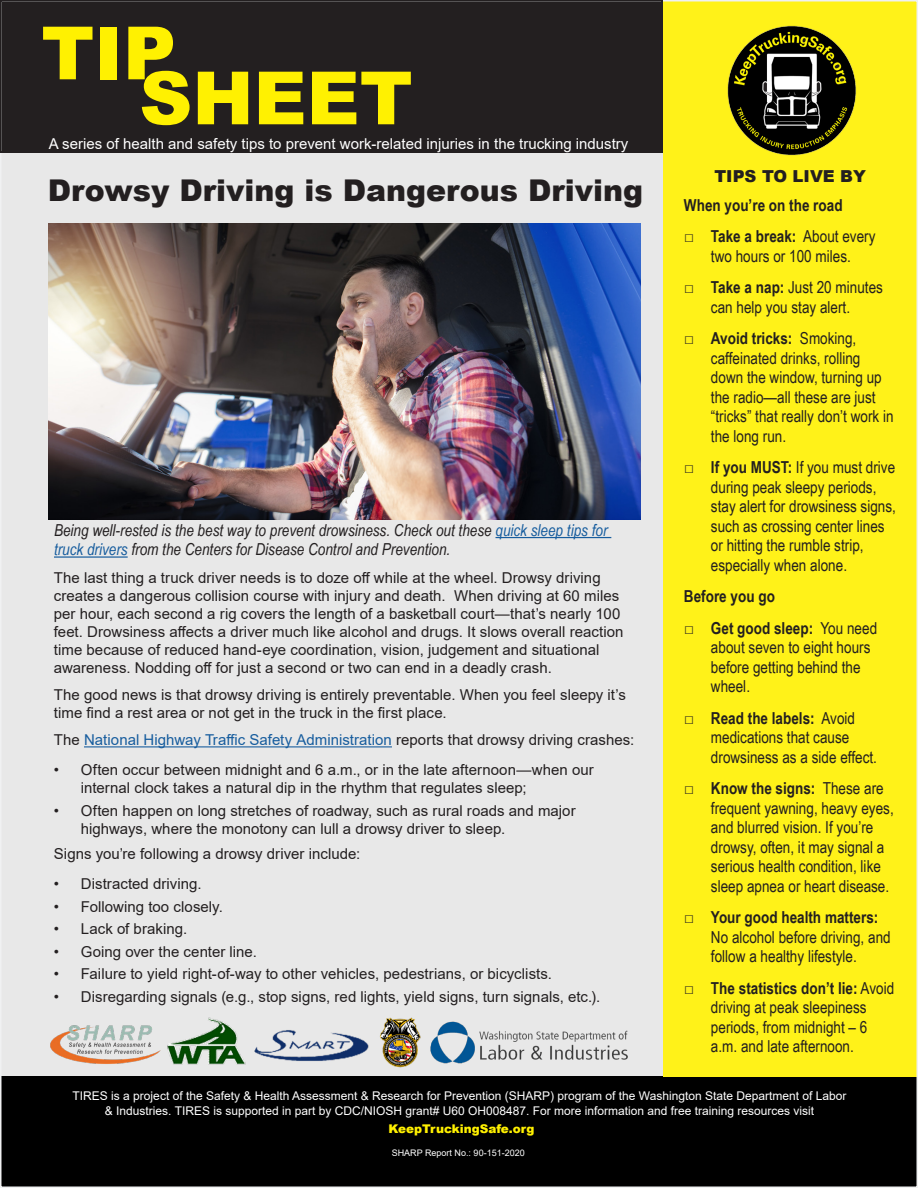
<style>
.page{position:relative;width:918px;height:1188px;background:#fff}
.page>*{position:absolute;margin:0;border:0;box-sizing:border-box;transform-origin:0 0}
.t1{font:900 73.5px "Arial";color:#fff101}
.t2{font:900 30px "Arial";color:#231f20}
.t3{font:16.5px/19.5px "Arial Narrow";color:#231f20}
.t4{font:italic 16.5px/19.5px "Arial Narrow";color:#231f20}
.t5{font:700 16.5px "Arial Narrow";color:#231f20}
.t6{font:900 16.5px "Arial";color:#231f20}
.t7{font:16.5px "Arial";color:#231f20}
.t8{font:15px/22.5px "Arial";letter-spacing:.005em;color:#231f20}
.t9{font:15px "Arial";color:#fff}
.t10{font:15px "Arial";letter-spacing:.005em;color:#175d9e}
.t11{font:12px/14.4px "Arial";color:#fff;text-align:center}
.t12{font:900 12px "Arial";color:#fff101}
.t13{font:9px "Arial";color:#fff}
.s1{font-weight:700}
.s2{color:#175d9e}
.s3{color:#231f20}
</style>
<div class="page">
<div style="left:1px;top:1px;width:916px;height:1186px;background:#e8e8e8"></div>
<div style="left:0;top:1076px;width:918px;height:112px;background:#000"></div>
<div style="left:1px;top:1px;width:661px;height:151px;background:#231f20"></div>
<div style="left:663px;top:0;width:255px;height:1076px;background:#fff219"></div>
<div style="left:0;top:0;width:663px;height:153px;border:2px solid #231f20"></div>
<img style="left:49px;top:224px;width:592px;height:296px">
<hr style="left:496px;top:537px;width:115px;height:1px;background:#175d9e">
<hr style="left:54px;top:556px;width:74px;height:2px;background:#175d9e">
<hr style="left:84px;top:746px;width:308px;height:1px;background:#175d9e">
<img style="left:50px;top:1017px;width:578px;height:51px">
<img style="left:727px;top:25px;width:129px;height:131px">
<h1 class="t1" style="left:41px;top:0;width:136px">TIP</h1>
<h1 class="t1" style="left:139px;top:45px;width:275px">SHEET</h1>
<p class="t9" style="left:49px;top:134px;width:581px">A series of health and safety tips to prevent work-related injuries in the trucking industry</p>
<h2 class="t2" style="left:48px;top:168px;width:597px">Drowsy Driving is Dangerous Driving</h2>
<h3 class="t6" style="left:714px;top:164px;width:153px">TIPS TO LIVE BY</h3>
<h4 class="t5" style="left:684px;top:193px;width:160px">When you’re on the road</h4>
<p class="t3" style="left:711px;top:226px;width:166px"><span class="s1">Take a break:</span> About every two hours or 100 miles.</p>
<p class="t3" style="left:711px;top:277px;width:173px"><span class="s1">Take a nap:</span> Just 20 minutes can help you stay alert.</p>
<p class="t3" style="left:711px;top:328px;width:184px"><span class="s1">Avoid tricks:</span> Smoking, caffeinated drinks, rolling down the window, turning up the radio—all these are just “tricks” that really don’t work in the long run.</p>
<p class="t3" style="left:711px;top:457px;width:186px"><span class="s1">If you MUST:</span> If you must drive during peak sleepy periods, stay alert for drowsiness signs, such as crossing center lines or hitting the rumble strip, especially when alone.</p>
<h5 class="t5" style="left:684px;top:584px;width:92px">Before you go</h5>
<p class="t3" style="left:711px;top:618px;width:168px"><span class="s1">Get good sleep:</span> You need about seven to eight hours before getting behind the wheel.</p>
<p class="t3" style="left:711px;top:708px;width:167px"><span class="s1">Read the labels:</span> Avoid medications that cause drowsiness as a side effect.</p>
<p class="t3" style="left:711px;top:778px;width:184px"><span class="s1">Know the signs:</span> These are frequent yawning, heavy eyes, and blurred vision. If you’re drowsy, often, it may signal a serious health condition, like sleep apnea or heart disease.</p>
<p class="t3" style="left:711px;top:907px;width:181px"><span class="s1">Your good health matters:<br></span>No alcohol before driving, and follow a healthy lifestyle.</p>
<p class="t3" style="left:711px;top:978px;width:185px"><span class="s1">The statistics don’t lie:</span> Avoid driving at peak sleepiness periods, from midnight – 6 a.m. and late afternoon.</p>
<p class="t11" style="left:73px;top:1089px;width:775px">TIRES is a project of the Safety &amp; Health Assessment &amp; Research for Prevention (SHARP) program of the Washington State Department of Labor &amp; Industries. TIRES is supported in part by CDC/NIOSH grant# U60 OH008487. For more information and free training resources visit</p>
<p class="t12" style="left:389px;top:1120px;width:148px">KeepTruckingSafe.org</p>
<p class="t13" style="left:392px;top:1147px;width:134px">SHARP Report No.: 90-151-2020</p>
<p class="t7" style="left:684px;top:225px;width:11px">□</p>
<p class="t7" style="left:684px;top:276px;width:11px">□</p>
<p class="t7" style="left:684px;top:327px;width:11px">□</p>
<p class="t7" style="left:684px;top:456px;width:11px">□</p>
<p class="t4" style="left:54px;top:520px;width:555px">Being well-rested is the best way to prevent drowsiness. Check out these <span class="s2">quick sleep tips for truck drivers</span> from the Centers for Disease Control and Prevention.</p>
<p class="t8" style="left:54px;top:569px;width:571px;line-height:18px">The last thing a truck driver needs is to doze off while at the wheel. Drowsy driving creates a dangerous collision course with injury and death. When driving at 60 miles per hour, each second a rig covers the length of a basketball court—that’s nearly 100 feet. Drowsiness affects a driver much like alcohol and drugs. It slows overall reaction time because of reduced hand-eye coordination, vision, judgement and situational awareness. Nodding off for just a second or two can end in a deadly crash.</p>
<p class="t8" style="left:54px;top:686px;width:573px;line-height:18px">The good news is that drowsy driving is entirely preventable. When you feel sleepy it’s time find a rest area or not get in the truck in the first place.</p>
<p class="t10" style="left:54px;top:730px;width:582px"><span class="s3">The</span> National Highway Traffic Safety Administration <span class="s3">reports that drowsy driving crashes:</span></p>
<p class="t8" style="left:54px;top:759px;width:7px">•</p>
<p class="t8" style="left:54px;top:799px;width:7px">•</p>
<p class="t7" style="left:684px;top:617px;width:11px">□</p>
<p class="t7" style="left:684px;top:707px;width:11px">□</p>
<p class="t8" style="left:81px;top:761px;width:514px;line-height:18px">Often occur between midnight and 6 a.m., or in the late afternoon—when our internal clock takes a natural dip in the rhythm that regulates sleep;</p>
<p class="t8" style="left:81px;top:801px;width:496px;line-height:18px">Often happen on long stretches of roadway, such as rural roads and major highways, where the monotony can lull a drowsy driver to sleep.</p>
<p class="t8" style="left:54px;top:843px;width:308px">Signs you’re following a drowsy driver include:</p>
<p class="t8" style="left:54px;top:873px;width:7px;text-align:justify">• • • • • •</p>
<p class="t8" style="left:81px;top:873px;width:521px">Distracted driving.<br>Following too closely.<br>Lack of braking.<br>Going over the center line.<br>Failure to yield right-of-way to other vehicles, pedestrians, or bicyclists.<br>Disregarding signals (e.g., stop signs, red lights, yield signs, turn signals, etc.).</p>
<p class="t7" style="left:684px;top:777px;width:11px">□</p>
<p class="t7" style="left:684px;top:906px;width:11px">□</p>
<p class="t7" style="left:684px;top:977px;width:11px">□</p>
</div>
